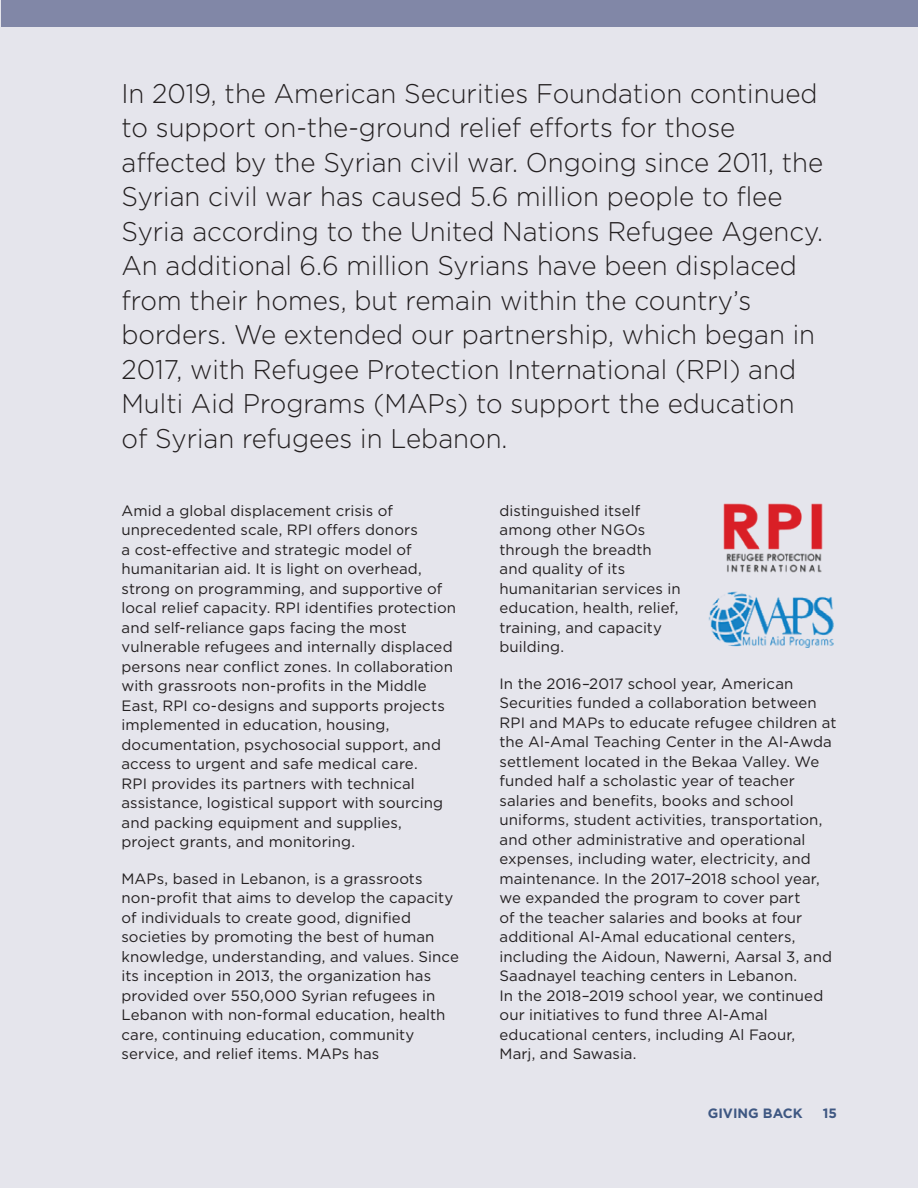
<style>
.page{position:relative;width:918px;height:1188px;background:#e5e5ec}
.page>*{position:absolute;margin:0;border:0;box-sizing:border-box;transform-origin:0 0}
.t1{font:300 27px/34.5px "Gotham";color:#231f20;scale:.96 1}
.t2{font:15px/19.5px "Gotham";letter-spacing:.005em;color:#231f20}
.t3{font:700 13.5px "Gotham";color:#3e5782}
</style>
<div class="page">
<div style="left:1px;top:0;width:917px;height:27px;background:#8187a7"></div>
<img style="left:708px;top:591px;width:126px;height:56px">
<img style="left:723px;top:503px;width:100px;height:70px">
<p class="t1" style="left:122px;top:75px;width:732px">In 2019, the American Securities Foundation continued to support on-the-ground relief efforts for those affected by the Syrian civil war. Ongoing since 2011, the Syrian civil war has caused 5.6 million people to flee Syria according to the United Nations Refugee Agency.<br>An additional 6.6 million Syrians have been displaced from their homes, but remain within the country’s borders. We extended our partnership, which began in 2017, with Refugee Protection International (RPI) and Multi Aid Programs (MAPs) to support the education of Syrian refugees in Lebanon.</p>
<p class="t2" style="left:122px;top:500px;width:336px">Amid a global displacement crisis of unprecedented scale, RPI offers donors<br>a cost-effective and strategic model of humanitarian aid. It is light on overhead, strong on programming, and supportive of local relief capacity. RPI identifies protection and self-reliance gaps facing the most vulnerable refugees and internally displaced persons near conflict zones. In collaboration with grassroots non-profits in the Middle East, RPI co-designs and supports projects implemented in education, housing, documentation, psychosocial support, and access to urgent and safe medical care.<br>RPI provides its partners with technical assistance, logistical support with sourcing and packing equipment and supplies, project grants, and monitoring.</p>
<p class="t2" style="left:122px;top:869px;width:339px">MAPs, based in Lebanon, is a grassroots non-profit that aims to develop the capacity of individuals to create good, dignified societies by promoting the best of human knowledge, understanding, and values. Since its inception in 2013, the organization has provided over 550,000 Syrian refugees in Lebanon with non-formal education, health care, continuing education, community service, and relief items. MAPs has</p>
<p class="t2" style="left:500px;top:500px;width:183px">distinguished itself among other NGOs through the breadth and quality of its humanitarian services in education, health, relief, training, and capacity building.</p>
<p class="t2" style="left:500px;top:674px;width:339px">In the 2016–2017 school year, American Securities funded a collaboration between RPI and MAPs to educate refugee children at the Al-Amal Teaching Center in the Al-Awda settlement located in the Bekaa Valley. We funded half a scholastic year of teacher salaries and benefits, books and school uniforms, student activities, transportation, and other administrative and operational expenses, including water, electricity, and maintenance. In the 2017–2018 school year, we expanded the program to cover part<br>of the teacher salaries and books at four additional Al-Amal educational centers, including the Aidoun, Nawerni, Aarsal 3, and Saadnayel teaching centers in Lebanon.<br>In the 2018–2019 school year, we continued our initiatives to fund three Al-Amal educational centers, including Al Faour,<br>Marj, and Sawasia.</p>
<p class="t3" style="left:708px;top:1104px;width:96px">GIVING BACK</p>
<p class="t3" style="left:823px;top:1104px;width:16px">15</p>
</div>
